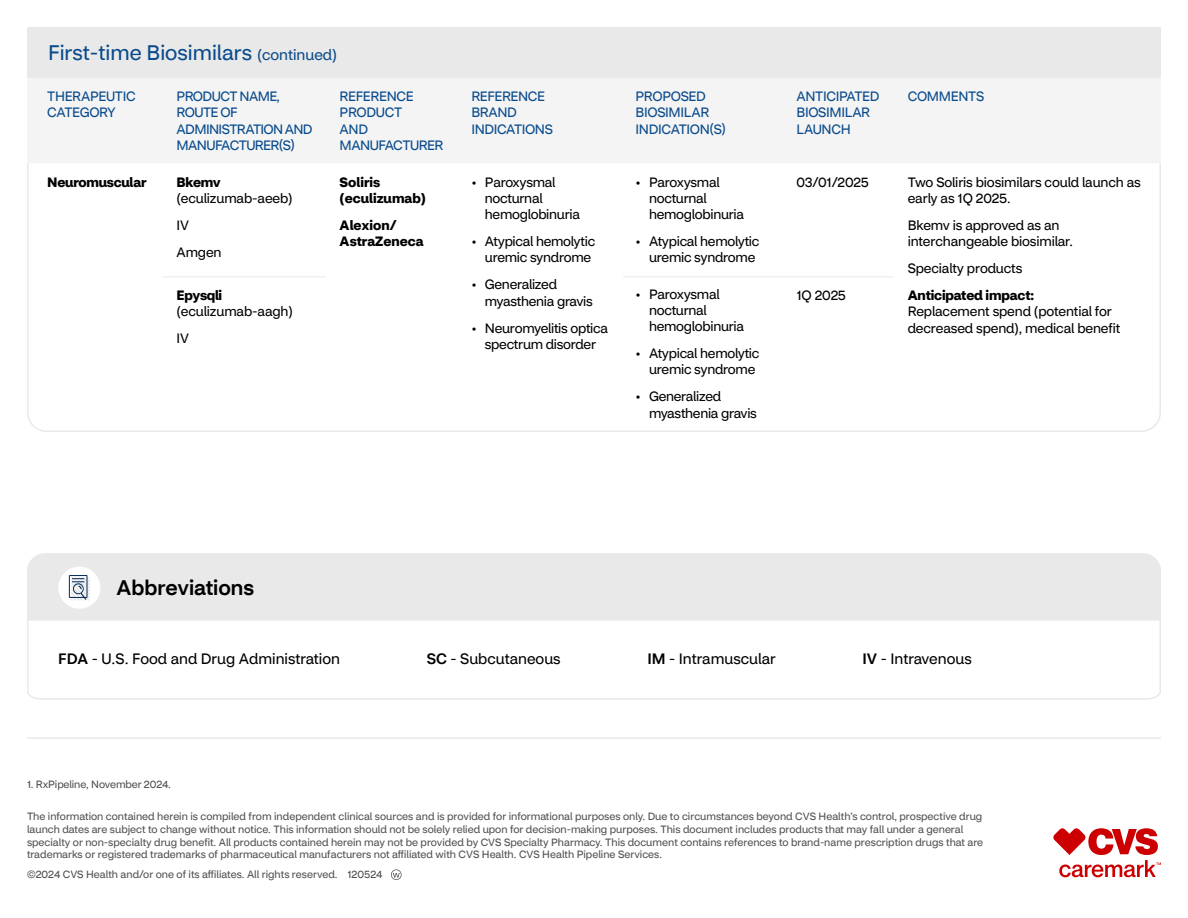
<style>
.page{position:relative;width:1188px;height:918px;background:#fff}
.page>*{position:absolute;margin:0;border:0;box-sizing:border-box;transform-origin:0 0}
.t1{font:21px "CVS Health Sans";color:#0a4b8c}
.t2{font:500 21px "CVS Health Sans";color:#000}
.TBody{font:15px "CVS Health Sans";color:#000}
.TBody-2{font:13.5px/16.2px "CVS Health Sans";letter-spacing:-.02em;color:#000}
.t3{font:13.5px/16.2px "CVS Health Sans";letter-spacing:-.025em;color:#0a4b8c}
.t4{font:13.5px/16.2px "CVS Health Sans";letter-spacing:-.045em;color:#0a4b8c}
.TBody-3{font:700 13.5px/16.2px "CVS Health Sans";color:#000}
.TBody-4{font:700 13.5px "CVS Health Sans";letter-spacing:-.02em;color:#000}
.disclaimer{font:10.5px/12.6px "CVS Health Sans";color:#505050}
.s1{font-size:15px}
.s2{font-weight:700}
.s3{font-weight:500}
</style>
<div class="page">
<svg style="left:27px;top:621px;width:1134px;height:79px"></svg>
<div style="left:27px;top:553px;width:1134px;height:68px;background:#e9e9e9"></div>
<div style="left:58px;top:567px;width:42px;height:42px;background:#fff;border-radius:50%"></div>
<svg style="left:69px;top:575px;width:21px;height:25px"></svg>
<svg style="left:1053px;top:828px;width:108px;height:49px"></svg>
<svg style="left:391px;top:869px;width:11px;height:11px"></svg>
<hr style="left:27px;top:737px;width:1134px;height:2px;background:#e9e9e9">
<svg style="left:27px;top:77px;width:1134px;height:355px"></svg>
<div style="left:27px;top:27px;width:1134px;height:50px;background:#e9e9e9"></div>
<div style="left:27px;top:78px;width:1134px;height:85px;background:#f4f4f4"></div>
<hr style="left:623px;top:276px;width:270px;height:1px;background:#e9e9e9">
<hr style="left:163px;top:276px;width:163px;height:1px;background:#e9e9e9">
<h1 class="t1" style="left:48px;top:39px;width:291px">First-time Biosimilars <span class="s1">(continued)</span></h1>
<p class="t3" style="left:47px;top:88px;width:90px">THERAPEUTIC<br>CATEGORY</p>
<p class="t4" style="left:177px;top:88px;width:138px">PRODUCT NAME,<br>ROUTE OF<br>ADMINISTRATION AND<br>MANUFACTURER(S)</p>
<p class="t3" style="left:340px;top:88px;width:105px">REFERENCE<br>PRODUCT<br>AND<br>MANUFACTURER</p>
<p class="t3" style="left:471px;top:88px;width:83px">REFERENCE<br>BRAND<br>INDICATIONS</p>
<p class="t3" style="left:636px;top:88px;width:92px">PROPOSED<br>BIOSIMILAR<br>INDICATION(S)</p>
<p class="t3" style="left:796px;top:88px;width:84px">ANTICIPATED<br>BIOSIMILAR<br>LAUNCH</p>
<p class="t3" style="left:908px;top:88px;width:78px">COMMENTS</p>
<p class="TBody-4" style="left:47px;top:174px;width:101px">Neuromuscular</p>
<p class="TBody-2" style="left:177px;top:174px;width:118px"><span class="s2">Bkemv </span>(eculizumab-aeeb)</p>
<p class="TBody-2" style="left:177px;top:217px;width:14px">IV</p>
<p class="TBody-2" style="left:177px;top:244px;width:47px">Amgen</p>
<p class="TBody-2" style="left:177px;top:287px;width:118px"><span class="s2">Epysqli </span>(eculizumab-aagh)</p>
<p class="TBody-2" style="left:177px;top:331px;width:14px">IV</p>
<p class="TBody-3" style="left:340px;top:174px;width:88px">Soliris (eculizumab)</p>
<p class="TBody-3" style="left:340px;top:217px;width:85px">Alexion/<br>AstraZeneca</p>
<p class="TBody-2" style="left:649px;top:174px;width:97px;text-indent:-14px">• Paroxysmal nocturnal hemoglobinuria</p>
<p class="TBody-2" style="left:636px;top:233px;width:125px;text-align:right">• Atypical hemolytic uremic syndrome</p>
<p class="TBody-2" style="left:649px;top:286px;width:97px;text-indent:-14px">• Paroxysmal nocturnal hemoglobinuria</p>
<p class="TBody-2" style="left:636px;top:346px;width:125px;text-align:right">• Atypical hemolytic uremic syndrome</p>
<p class="TBody-2" style="left:649px;top:389px;width:109px;text-indent:-14px">• Generalized myasthenia gravis</p>
<p class="TBody-2" style="left:796px;top:174px;width:74px">03/01/2025</p>
<p class="TBody-2" style="left:908px;top:174px;width:235px">Two Soliris biosimilars could launch as early as 1Q 2025.</p>
<p class="TBody-2" style="left:908px;top:217px;width:167px">Bkemv is approved as an interchangeable biosimilar.</p>
<p class="TBody-2" style="left:908px;top:260px;width:116px">Specialty products</p>
<p class="TBody-2" style="left:908px;top:287px;width:214px"><span class="s2">Anticipated impact:<br></span>Replacement spend (potential for decreased spend), medical benefit</p>
<p class="TBody-2" style="left:485px;top:174px;width:97px;text-indent:-14px">• Paroxysmal nocturnal hemoglobinuria</p>
<p class="TBody-2" style="left:471px;top:233px;width:125px;text-align:right">• Atypical hemolytic uremic syndrome</p>
<p class="TBody-2" style="left:485px;top:277px;width:109px;text-indent:-14px">• Generalized myasthenia gravis</p>
<p class="TBody-2" style="left:471px;top:320px;width:138px;text-align:center">• Neuromyelitis optica spectrum disorder</p>
<p class="TBody-2" style="left:796px;top:287px;width:51px">1Q 2025</p>
<h3 class="t2" style="left:116px;top:575px;width:139px">Abbreviations</h3>
<p class="TBody" style="left:58px;top:650px;width:283px"><span class="s3">FDA</span> - U.S. Food and Drug Administration</p>
<p class="TBody" style="left:427px;top:650px;width:135px"><span class="s3">SC</span> - Subcutaneous</p>
<p class="TBody" style="left:647px;top:650px;width:130px"><span class="s3">IM</span> - Intramuscular</p>
<p class="TBody" style="left:863px;top:650px;width:111px"><span class="s3">IV</span> - Intravenous</p>
<p class="disclaimer" style="left:27px;top:778px;width:146px">1. RxPipeline, November 2024.</p>
<p class="disclaimer" style="left:27px;top:810px;width:958px">The information contained herein is compiled from independent clinical sources and is provided for informational purposes only. Due to circumstances beyond CVS Health’s control, prospective drug launch dates are subject to change without notice. This information should not be solely relied upon for decision-making purposes. This document includes products that may fall under a general specialty or non-specialty drug benefit. All products contained herein may not be provided by CVS Specialty Pharmacy. This document contains references to brand-name prescription drugs that are trademarks or registered trademarks of pharmaceutical manufacturers not affiliated with CVS Health. CVS Health Pipeline Services.</p>
<p class="disclaimer" style="left:27px;top:868px;width:357px">©2024 CVS Health and/or one of its affiliates. All rights reserved. 120524</p>
</div>
